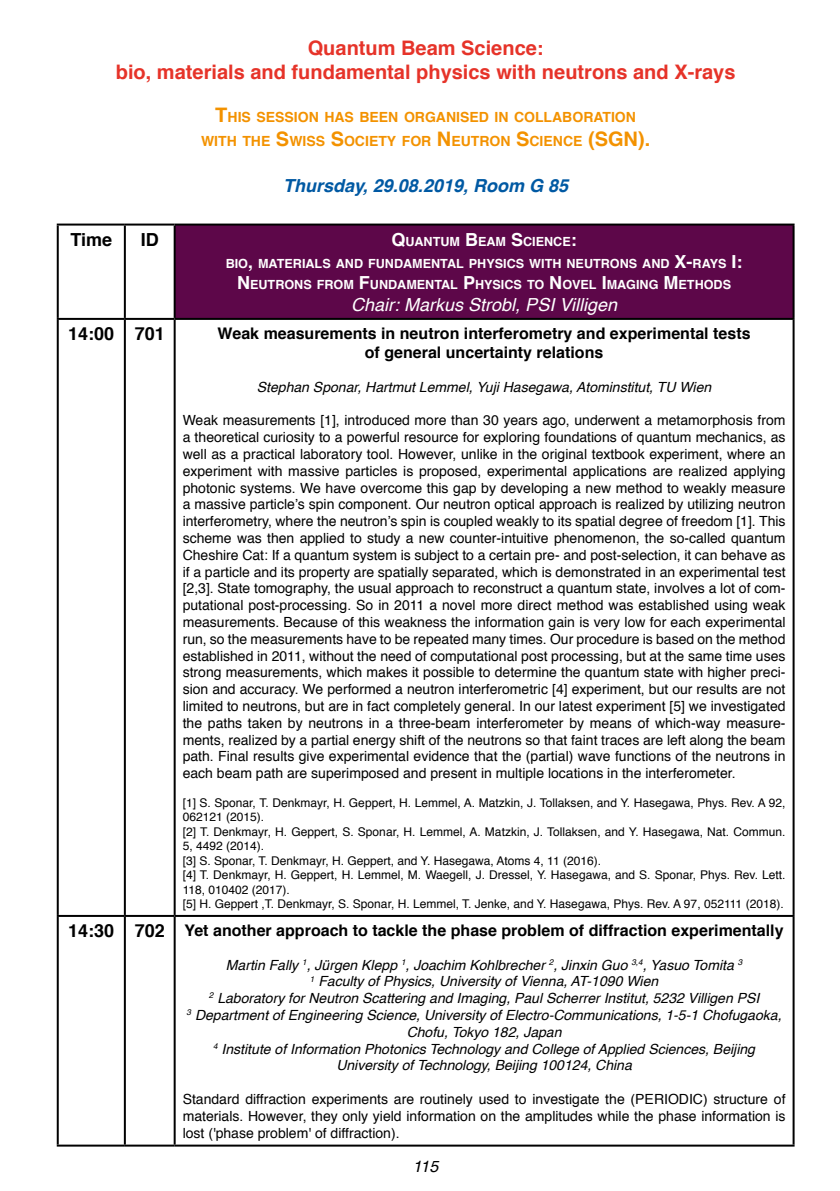
<style>
.page{position:relative;width:840px;height:1191px;background:#fff}
.page>*{position:absolute;margin:0;border:0;box-sizing:border-box;transform-origin:0 0}
.t1{font:700 20px/24px "Helvetica";color:#e63329;text-align:center}
.t2{font:700 20px "Helvetica";color:#f39200}
.t3{font:italic 18px "Helvetica";color:#fff}
.t4{font:italic 700 18px "Helvetica";color:#0059a3}
.t5{font:700 18px "Helvetica";color:#000}
.t6{font:700 16px/19.2px "Helvetica";color:#000;text-align:center}
.t7{font:italic 16px "Helvetica";color:#000}
.t8{font:14px/16.8px "Helvetica";color:#000;text-align:justify}
.t9{font:italic 14px/16.8px "Helvetica";color:#000;text-align:center}
.t10{font:700 14px/24px "Helvetica";color:#f39200}
.t11{font:700 12.6px/21.6px "Helvetica";color:#fff;text-align:center}
.t12{font:12px/14.4px "Helvetica";color:#000}
.s1{font-size:20px}
.s2{font-size:18px}
</style>
<div class="page">
<div style="left:174px;top:224px;width:619px;height:95px;background:#5d0749"></div>
<hr style="left:57px;top:223px;width:68px;height:2px;background:#000">
<hr style="left:57px;top:225px;width:2px;height:93px;background:#000">
<hr style="left:125px;top:223px;width:49px;height:2px;background:#000">
<hr style="left:124px;top:225px;width:2px;height:93px;background:#000">
<hr style="left:174px;top:223px;width:620px;height:2px;background:#000">
<hr style="left:173px;top:225px;width:2px;height:93px;background:#000">
<hr style="left:792px;top:225px;width:2px;height:93px;background:#000">
<hr style="left:57px;top:318px;width:68px;height:2px;background:#000">
<hr style="left:57px;top:320px;width:2px;height:595px;background:#000">
<hr style="left:125px;top:318px;width:49px;height:2px;background:#000">
<hr style="left:124px;top:320px;width:2px;height:595px;background:#000">
<hr style="left:174px;top:318px;width:620px;height:2px;background:#000">
<hr style="left:173px;top:320px;width:2px;height:595px;background:#000">
<hr style="left:792px;top:320px;width:2px;height:595px;background:#000">
<hr style="left:57px;top:915px;width:68px;height:2px;background:#000">
<hr style="left:57px;top:917px;width:2px;height:227px;background:#000">
<hr style="left:125px;top:915px;width:49px;height:2px;background:#000">
<hr style="left:124px;top:917px;width:2px;height:227px;background:#000">
<hr style="left:174px;top:915px;width:620px;height:2px;background:#000">
<hr style="left:173px;top:917px;width:2px;height:227px;background:#000">
<hr style="left:792px;top:917px;width:2px;height:227px;background:#000">
<hr style="left:57px;top:1144px;width:68px;height:2px;background:#000">
<hr style="left:125px;top:1144px;width:49px;height:2px;background:#000">
<hr style="left:174px;top:1144px;width:620px;height:2px;background:#000">
<h1 class="t1" style="left:116px;top:36px;width:621px">Quantum Beam Science:<br>bio, materials and fundamental physics with neutrons and X-rays</h1>
<p class="t10" style="left:201px;top:105px;width:436px;text-indent:14px"><span class="s1">T</span>HIS SESSION HAS BEEN ORGANISED IN COLLABORATION<br>WITH THE <span class="s1">S</span>WISS <span class="s1">S</span>OCIETY FOR <span class="s1">N</span> EUTRON <span class="s1">S</span>CIENCE <span class="s1">(SGN</span></p>
<h1 class="t2" style="left:637px;top:123px;width:14px">).</h1>
<p class="t4" style="left:283px;top:170px;width:286px">Thursday, 29.08.2019, Room G 85</p>
<p class="t5" style="left:70px;top:225px;width:43px">Time</p>
<p class="t5" style="left:141px;top:225px;width:19px">ID</p>
<p class="t11" style="left:225px;top:231px;width:518px"><span class="s2">Q</span>UANTUM <span class="s2">B</span> EAM <span class="s2">S</span>CIENCE<span class="s2">:<br></span>BIO<span class="s2">,</span> MATERIALS AND FUNDAMENTAL PHYSICS WITH NEUTRONS AND <span class="s2">X-</span>RAYS <span class="s2">I:<br>N</span> EUTRONS FROM <span class="s2">F</span>UNDAMENTAL <span class="s2">P</span>HYSICS TO <span class="s2">N</span> OVEL <span class="s2">I</span> MAGING <span class="s2">M</span> ETHODS</p>
<p class="t3" style="left:351px;top:290px;width:267px">Chair: Markus Strobl, PSI Villigen</p>
<p class="t5" style="left:68px;top:319px;width:98px">14:00 701</p>
<p class="t6" style="left:217px;top:324px;width:534px">Weak measurements in neutron interferometry and experimental tests of general uncertainty relations</p>
<p class="t9" style="left:257px;top:379px;width:455px">Stephan Sponar, Hartmut Lemmel, Yuji Hasegawa, Atominstitut, TU Wien</p>
<p class="t8" style="left:182px;top:412px;width:604px">Weak measurements [1], introduced more than 30 years ago, underwent a metamorphosis from a theoretical curiosity to a powerful resource for exploring foundations of quantum mechanics, as well as a practical laboratory tool. However, unlike in the original textbook experiment, where an experiment with massive particles is proposed, experimental applications are realized applying photonic systems. We have overcome this gap by developing a new method to weakly measure a massive particle’s spin component. Our neutron optical approach is realized by utilizing neutron interferometry, where the neutron’s spin is coupled weakly to its spatial degree of freedom [1]. This scheme was then applied to study a new counter-intuitive phenomenon, the so-called quantum Cheshire Cat: If a quantum system is subject to a certain pre- and post-selection, it can behave as if a particle and its property are spatially separated, which is demonstrated in an experimental test [2,3]. State tomography, the usual approach to reconstruct a quantum state, involves a lot of com&shy;putational post-processing. So in 2011 a novel more direct method was established using weak measurements. Because of this weakness the information gain is very low for each experimental run, so the measurements have to be repeated many times. Our procedure is based on the method established in 2011, without the need of computational post processing, but at the same time uses strong measurements, which makes it possible to determine the quantum state with higher preci&shy;sion and accuracy. We performed a neutron interferometric [4] experiment, but our results are not limited to neutrons, but are in fact completely general. In our latest experiment [5] we investigated the paths taken by neutrons in a three-beam interferometer by means of which-way measure&shy;ments, realized by a partial energy shift of the neutrons so that faint traces are left along the beam path. Final results give experimental evidence that the (partial) wave functions of the neutrons in each beam path are superimposed and present in multiple locations in the interferometer.</p>
<p class="t12" style="left:182px;top:796px;width:604px">[1] S. Sponar, T. Denkmayr, H. Geppert, H. Lemmel, A. Matzkin, J. Tollaksen, and Y. Hasegawa, Phys. Rev. A 92, 062121 (2015).<br>[2] T. Denkmayr, H. Geppert, S. Sponar, H. Lemmel, A. Matzkin, J. Tollaksen, and Y. Hasegawa, Nat. Commun.<br>5, 4492 (2014).<br>[3] S. Sponar, T. Denkmayr, H. Geppert, and Y. Hasegawa, Atoms 4, 11 (2016).<br>[4] T. Denkmayr, H. Geppert, H. Lemmel, M. Waegell, J. Dressel, Y. Hasegawa, and S. Sponar, Phys. Rev. Lett.<br>118, 010402 (2017).<br>[5] H. Geppert ,T. Denkmayr, S. Sponar, H. Lemmel, T. Jenke, and Y. Hasegawa, Phys. Rev. A 97, 052111 (2018).</p>
<p class="t6" style="left:68px;top:921px;width:716px"><span class="s2">14:30 702</span> Yet another approach to tackle the phase problem of diffraction experimentally</p>
<p class="t9" style="left:186px;top:956px;width:596px">Martin Fally <sup>1</sup>, Jürgen Klepp <sup>1</sup>, Joachim Kohlbrecher <sup>2</sup>, Jinxin Guo <sup>3,4</sup>, Yasuo Tomita <sup>3<br>1</sup> Faculty of Physics, University of Vienna, AT-1090 Wien<br><sup>2</sup> Laboratory for Neutron Scattering and Imaging, Paul Scherrer Institut, 5232 Villigen PSI<br><sup>3</sup> Department of Engineering Science, University of Electro-Communications, 1-5-1 Chofugaoka, Chofu, Tokyo 182, Japan<br><sup>4</sup> Institute of Information Photonics Technology and College of Applied Sciences, Beijing University of Technology, Beijing 100124, China</p>
<p class="t8" style="left:182px;top:1091px;width:604px">Standard diffraction experiments are routinely used to investigate the (PERIODIC) structure of materials. However, they only yield information on the amplitudes while the phase information is lost ('phase problem' of diffraction).</p>
<p class="t7" style="left:412px;top:1153px;width:27px">115</p>
</div>
